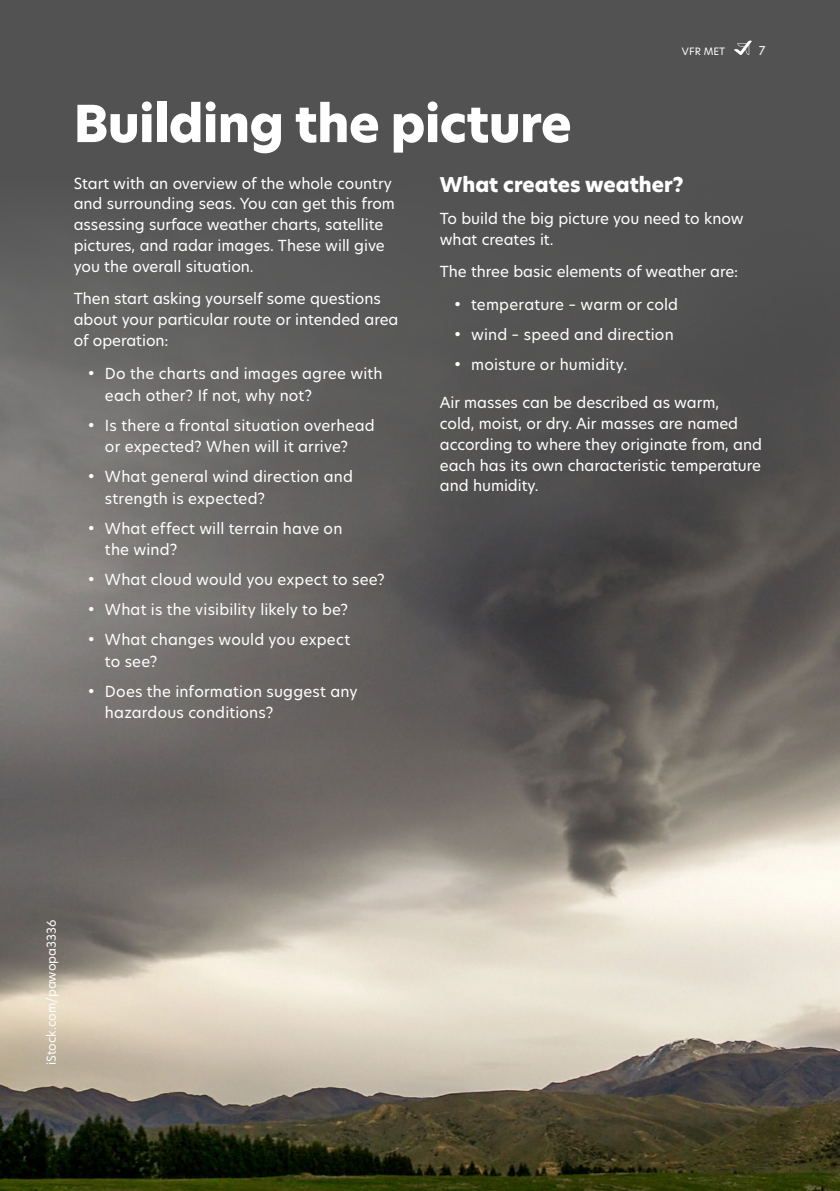
<style>
.page{position:relative;width:840px;height:1191px;background:#fff}
.page>*{position:absolute;margin:0;border:0;box-sizing:border-box;transform-origin:0 0}
.H1_White{font:800 50px "New Hero";letter-spacing:-.01em;color:#fff}
.H2_White{font:800 20px "New Hero";color:#fff}
.Body_White{font:15px/20.8px "New Hero";letter-spacing:-.005em;color:#fff}
.Body_White-2{font:15px/21.6px "New Hero";letter-spacing:.015em;color:#fff}
.Captions_White{font:12px "New Hero";color:#fff}
.t1{font:10px "New Hero";color:#fff}
.s1{font-size:16px}
</style>
<div class="page">
<div style="left:0;top:0;width:839px;height:1191px;background:#525252"></div>
<img style="left:0;top:232px;width:839px;height:959px">
<svg style="left:734px;top:40px;width:17px;height:15px"></svg>
<p class="t1" style="left:681px;top:44px;width:45px">VFR MET</p>
<p class="Captions_White" style="left:758px;top:42px;width:8px">7</p>
<p class="H1_White" style="left:74px;top:90px;width:499px">Building the picture</p>
<p class="Body_White" style="left:74px;top:172px;width:322px">Start with an overview of the whole country and surrounding seas. You can get this from assessing surface weather charts, satellite pictures, and radar images. These will give you the overall situation.</p>
<p class="Body_White" style="left:74px;top:288px;width:326px">Then start asking yourself some questions about your particular route or intended area of operation:</p>
<p class="Body_White-2" style="left:105px;top:362px;width:279px;text-indent:-17px"><span class="s1">•</span> Do the charts and images agree with each other? If not, why not?</p>
<p class="Body_White" style="left:105px;top:414px;width:271px;line-height:21.6px;text-indent:-17px"><span class="s1">•</span> Is there a frontal situation overhead or expected? When will it arrive?</p>
<p class="Body_White" style="left:105px;top:465px;width:249px;line-height:21.6px;text-indent:-17px"><span class="s1">•</span> What general wind direction and strength is expected?</p>
<p class="Body_White" style="left:105px;top:517px;width:239px;line-height:21.6px;text-indent:-17px"><span class="s1">•</span> What effect will terrain have on the wind?</p>
<p class="Body_White" style="left:88px;top:569px;width:298px"><span class="s1">•</span> What cloud would you expect to see?</p>
<p class="Body_White" style="left:88px;top:599px;width:262px"><span class="s1">•</span> What is the visibility likely to be?</p>
<p class="Body_White" style="left:105px;top:628px;width:246px;line-height:21.6px;text-indent:-17px"><span class="s1">•</span> What changes would you expect to see?</p>
<p class="Body_White" style="left:105px;top:680px;width:254px;line-height:21.6px;text-indent:-17px"><span class="s1">•</span> Does the information suggest any hazardous conditions?</p>
<p class="H2_White" style="left:439px;top:171px;width:245px">What creates weather?</p>
<p class="Body_White" style="left:439px;top:208px;width:305px">To build the big picture you need to know what creates it.</p>
<p class="Body_White" style="left:439px;top:261px;width:300px">The three basic elements of weather are:</p>
<p class="Body_White" style="left:454px;top:294px;width:225px"><span class="s1">•</span> temperature – warm or cold</p>
<p class="Body_White-2" style="left:454px;top:323px;width:221px"><span class="s1">•</span> wind – speed and direction</p>
<p class="Body_White" style="left:454px;top:354px;width:174px"><span class="s1">•</span> moisture or humidity.</p>
<p class="Body_White" style="left:439px;top:392px;width:323px">Air masses can be described as warm,<br>cold, moist, or dry. Air masses are named according to where they originate from, and each has its own characteristic temperature and humidity.</p>
<p class="Captions_White" style="left:43px;top:1065px;width:147px;rotate:-90deg">iStock.com/pawopa3336</p>
</div>
